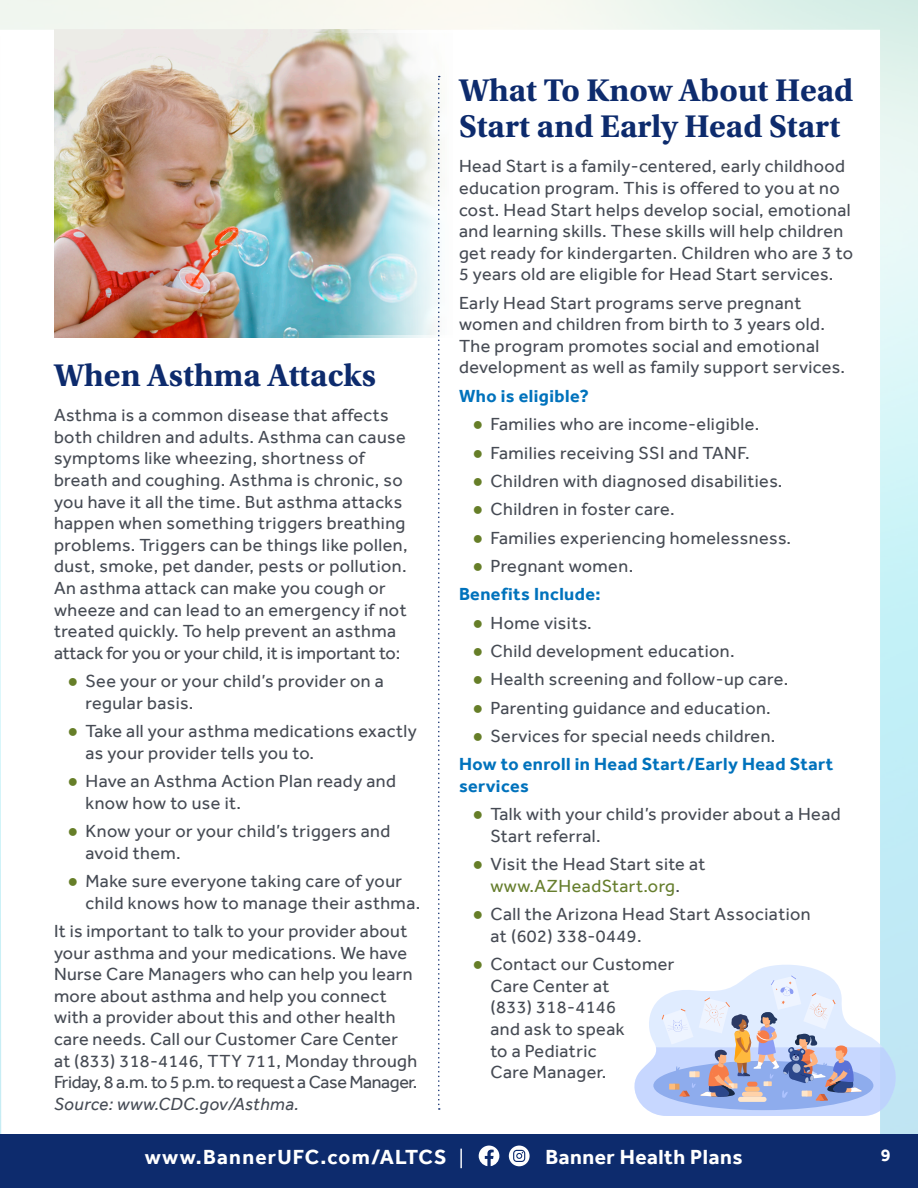
<style>
.page{position:relative;width:918px;height:1188px;background:#fff}
.page>*{position:absolute;margin:0;border:0;box-sizing:border-box;transform-origin:0 0}
.t1{font:700 33px/36px "Utopia Std";color:#0d2b6d}
.t2{font:700 21px "Effra";letter-spacing:.06em;color:#fff}
.t3{font:700 21px "Effra";letter-spacing:.025em;color:#fff}
.t4{font:18px/21.6px "Effra";letter-spacing:.025em;color:#464b54}
.t5{font:700 18px/21.6px "Effra";letter-spacing:.025em;color:#0072bc}
.t6{font:700 18px "Effra";color:#fff}
.s1{font-family:"Times New Roman";color:#667e28}
.s2{font-style:italic}
.s3{font-style:italic;color:#474c56}
.s4{color:#667e2d}
.s5{font-family:"Futura Std";font-weight:400;font-size:19.5px}
</style>
<div class="page">
<div style="left:0;top:1134px;width:918px;height:54px;background:#0d2b6d"></div>
<img style="left:54px;top:33px;width:395px;height:305px">
<svg style="left:634px;top:965px;width:262px;height:151px"></svg>
<svg style="left:438px;top:76px;width:2px;height:1034px"></svg>
<div style="left:509px;top:1146px;width:21px;height:20px;background:#fff;border-radius:50%"></div>
<svg style="left:513px;top:1150px;width:12px;height:12px"></svg>
<svg style="left:479px;top:1146px;width:20px;height:20px"></svg>
<h3 class="t1" style="left:54px;top:358px;width:323px">When Asthma Attacks</h3>
<p class="t4" style="left:54px;top:404px;width:355px">Asthma is a common disease that affects both children and adults. Asthma can cause symptoms like wheezing, shortness of breath and coughing. Asthma is chronic, so you have it all the time. But asthma attacks happen when something triggers breathing problems. Triggers can be things like pollen, dust, smoke, pet dander, pests or pollution.<br>An asthma attack can make you cough or wheeze and can lead to an emergency if not treated quickly. To help prevent an asthma attack for you or your child, it is important to:</p>
<p class="t4" style="left:86px;top:670px;width:300px;text-indent:-18px"><span class="s1">●</span> See your or your child’s provider on a regular basis.</p>
<p class="t4" style="left:86px;top:720px;width:333px;text-indent:-18px"><span class="s1">●</span> Take all your asthma medications exactly as your provider tells you to.</p>
<p class="t4" style="left:86px;top:770px;width:312px;text-indent:-18px"><span class="s1">●</span> Have an Asthma Action Plan ready and know how to use it.</p>
<p class="t4" style="left:86px;top:820px;width:306px;text-indent:-18px"><span class="s1">●</span> Know your or your child’s triggers and avoid them.</p>
<p class="t4" style="left:86px;top:870px;width:336px;text-indent:-18px"><span class="s1">●</span> Make sure everyone taking care of your child knows how to manage their asthma.</p>
<p class="t4" style="left:54px;top:920px;width:365px">It is important to talk to your provider about your asthma and your medications. We have Nurse Care Managers who can help you learn more about asthma and help you connect with a provider about this and other health care needs. Call our Customer Care Center at (833) 318-4146, TTY 711, Monday through Friday, 8 a.m. to 5 p.m. to request a Case Manager.<br><span class="s2">Sourc</span><span class="s3">e: www</span><span class="s2">.CDC.gov/As</span><span class="s3">thma.</span></p>
<h3 class="t1" style="left:459px;top:73px;width:396px">What To Know About Head<br>Start and Early Head Start</h3>
<p class="t4" style="left:459px;top:155px;width:396px">Head Start is a family-centered, early childhood education program. This is offered to you at no cost. Head Start helps develop social, emotional and learning skills. These skills will help children get ready for kindergarten. Children who are 3 to 5 years old are eligible for Head Start services.</p>
<p class="t4" style="left:459px;top:292px;width:387px">Early Head Start programs serve pregnant women and children from birth to 3 years old.<br>The program promotes social and emotional development as well as family support services.</p>
<h4 class="t5" style="left:459px;top:385px;width:131px">Who is eligible?</h4>
<p class="t4" style="left:472px;top:413px;width:288px"><span class="s1">●</span> Families who are income-eligible.</p>
<p class="t4" style="left:472px;top:442px;width:279px"><span class="s1">●</span> Families receiving SSI and TANF.</p>
<p class="t4" style="left:472px;top:470px;width:311px"><span class="s1">●</span> Children with diagnosed disabilities.</p>
<p class="t4" style="left:472px;top:498px;width:204px"><span class="s1">●</span> Children in foster care.</p>
<p class="t4" style="left:472px;top:527px;width:320px"><span class="s1">●</span> Families experiencing homelessness.</p>
<p class="t4" style="left:472px;top:555px;width:162px"><span class="s1">●</span> Pregnant women.</p>
<h4 class="t5" style="left:459px;top:583px;width:143px">Benefits Include:</h4>
<p class="t4" style="left:472px;top:612px;width:121px"><span class="s1">●</span> Home visits.</p>
<p class="t4" style="left:472px;top:640px;width:264px"><span class="s1">●</span> Child development education.</p>
<p class="t4" style="left:472px;top:668px;width:317px"><span class="s1">●</span> Health screening and follow-up care.</p>
<p class="t4" style="left:472px;top:697px;width:300px"><span class="s1">●</span> Parenting guidance and education.</p>
<p class="t4" style="left:472px;top:725px;width:305px"><span class="s1">●</span> Services for special needs children.</p>
<h4 class="t5" style="left:459px;top:753px;width:376px">How to enroll in Head Start/Early Head Start services</h4>
<p class="t4" style="left:490px;top:803px;width:352px;text-indent:-18px"><span class="s1">●</span> Talk with your child’s provider about a Head<br>Start referral.</p>
<p class="t4" style="left:472px;top:853px;width:234px;text-align:center"><span class="s1">●</span> Visit the Head Start site at <span class="s4">www.AZHeadStart.org</span>.</p>
<p class="t4" style="left:490px;top:903px;width:322px;text-indent:-18px"><span class="s1">●</span> Call the Arizona Head Start Association at (602) 338-0449.</p>
<p class="t4" style="left:490px;top:953px;width:185px;text-indent:-18px"><span class="s1">●</span> Contact our Customer<br>Care Center at<br>(833) 318-4146<br>and ask to speak<br>to a Pediatric<br>Care Manager.</p>
<p class="t2" style="left:145px;top:1144px;width:324px">www.BannerUFC.com/ALTCS <span class="s5">|</span></p>
<p class="t3" style="left:545px;top:1144px;width:199px">Banner Health Plans</p>
<p class="t6" style="left:881px;top:1144px;width:11px">9</p>
</div>
